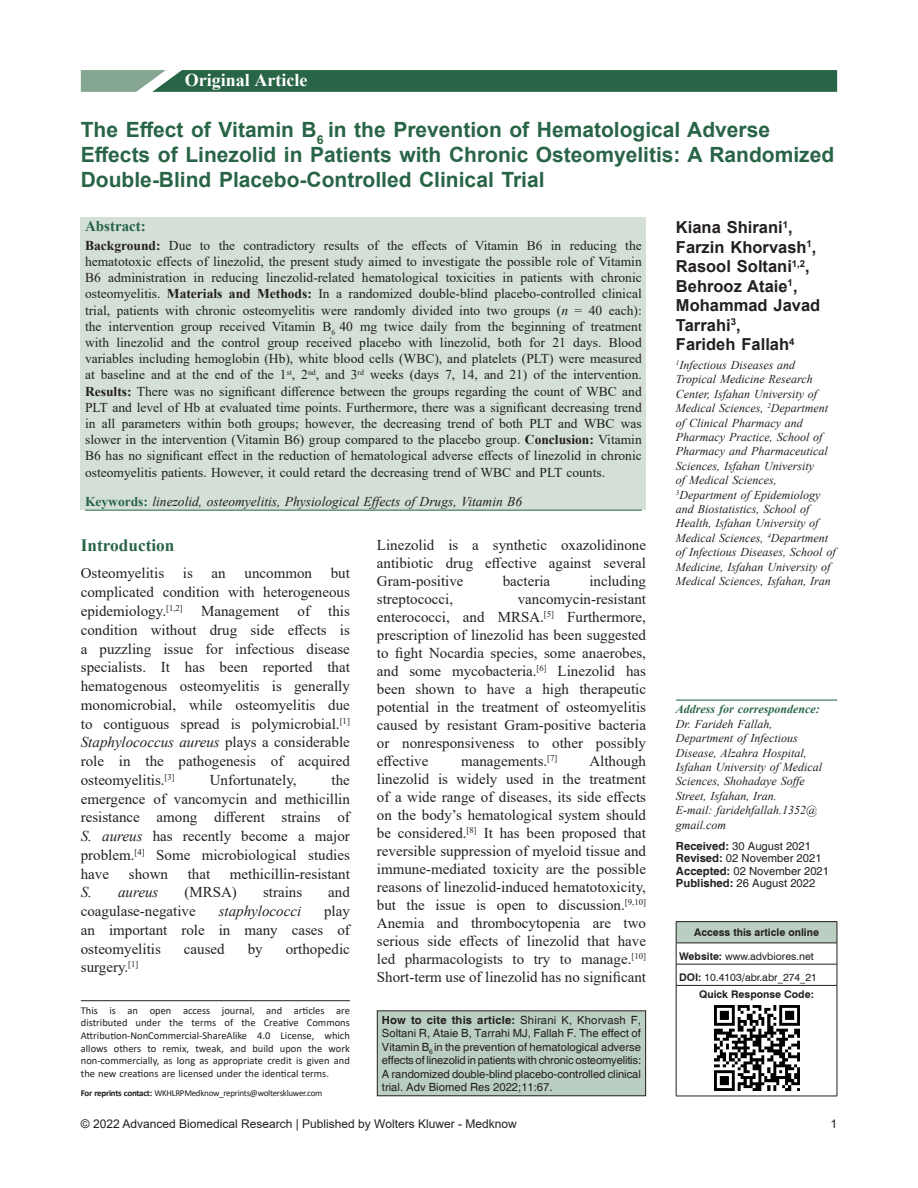
<style>
.page{position:relative;width:918px;height:1188px;background:#fff}
.page>*{position:absolute;margin:0;border:0;box-sizing:border-box;transform-origin:0 0}
.AT{font:700 21px/25.2px "Arial";color:#286446}
.AH{font:700 18px "Times New Roman";color:#fff}
.t1{font:700 17.25px "Times New Roman";color:#286446}
.AU{font:700 16.5px/19.5px "Arial";color:#231f20}
.TX{font:15px/18px "Times New Roman";color:#231f20;text-align:justify}
.TX-2{font:italic 15px "Times New Roman";color:#231f20}
.ABSH{font:700 15px "Times New Roman";color:#286446}
.ABS{font:13.5px/16.2px "Times New Roman";color:#231f20;text-align:justify}
.KWD{font:italic 13.5px "Times New Roman";color:#231f20}
.AFF{font:italic 12px/14.4px "Times New Roman";color:#231f20}
.ADD{font:italic 12px/14.4px "Times New Roman";color:#231f20}
.t2{font:12px "Arial";color:#231f20}
.HTC{font:11.25px/13.5px "Helvetica";letter-spacing:-.005em;color:#231f20;text-align:justify}
.HIS{font:11.25px "Helvetica";color:#231f20}
.OS{font:10.5px/12.6px "Calibri";color:#211d1e;text-align:justify}
.DOI{font:10.5px "Swiss 721 BT";color:#231f20}
.Website{font:10.5px "Swiss 721 BT";color:#231f20}
.ATAO{font:700 10.5px "Swiss 721 BT";color:#231f20}
.QRC{font:700 10.5px "Swiss 721 BT";color:#231f20}
.OS-2{font:9px "Calibri";letter-spacing:-.03em;color:#211d1e}
.s1{font-weight:700}
.s2{font-style:italic}
.s3{font-weight:700;font-style:normal;color:#286446}
.s4{font-weight:700;color:#286446}
</style>
<div class="page">
<hr style="left:676px;top:700px;width:161px;height:1px;background:#286446">
<div style="left:81px;top:217px;width:565px;height:293px;background:#d3dfd7"></div>
<hr style="left:85px;top:510px;width:557px;height:1px;background:#286446">
<svg style="left:81px;top:70px;width:756px;height:22px;background:#376e52"></svg>
<div style="left:377px;top:1011px;width:269px;height:85px;background:#bacec1"></div>
<div style="left:377px;top:1010px;width:269px;height:86px;border:1px solid #231f20"></div>
<div style="left:676px;top:922px;width:161px;height:21px;background:#bacec1"></div>
<hr style="left:676px;top:943px;width:161px;height:1px;background:#231f20">
<hr style="left:676px;top:964px;width:161px;height:1px;background:#231f20">
<hr style="left:676px;top:985px;width:161px;height:1px;background:#231f20">
<hr style="left:676px;top:921px;width:161px;height:1px;background:#231f20">
<svg style="left:676px;top:922px;width:1px;height:63px"></svg>
<svg style="left:837px;top:922px;width:1px;height:63px"></svg>
<hr style="left:676px;top:986px;width:1px;height:110px;background:#231f20">
<hr style="left:837px;top:986px;width:1px;height:110px;background:#231f20">
<hr style="left:676px;top:1096px;width:161px;height:1px;background:#231f20">
<img style="left:714px;top:1005px;width:85px;height:85px">
<hr style="left:81px;top:1000px;width:269px;height:1px;background:#231f20">
<p class="AH" style="left:185px;top:67px;width:124px">Original Article</p>
<p class="AT" style="left:81px;top:117px;width:755px">The Effect of Vitamin B<sub>6</sub> in the Prevention of Hematological Adverse<br>Effects of Linezolid in Patients with Chronic Osteomyelitis: A Randomized<br>Double‑Blind Placebo‑Controlled Clinical Trial</p>
<p class="ABSH" style="left:85px;top:216px;width:62px">Abstract:</p>
<p class="ABS" style="left:85px;top:237px;width:558px"><span class="s1">Background:</span> Due to the contradictory results of the effects of Vitamin B6 in reducing the hematotoxic effects of linezolid, the present study aimed to investigate the possible role of Vitamin B6 administration in reducing linezolid‑related hematological toxicities in patients with chronic osteomyelitis. <span class="s1">Materials and Methods:</span> In a randomized double‑blind placebo‑controlled clinical trial, patients with chronic osteomyelitis were randomly divided into two groups (<span class="s2">n</span> = 40 each): the intervention group received Vitamin B<sub>6</sub> 40 mg twice daily from the beginning of treatment with linezolid and the control group received placebo with linezolid, both for 21 days. Blood variables including hemoglobin (Hb), white blood cells (WBC), and platelets (PLT) were measured at baseline and at the end of the 1<sup>st</sup>, 2<sup>nd</sup>, and 3<sup>rd</sup> weeks (days 7, 14, and 21) of the intervention.<br><span class="s1">Results:</span> There was no significant difference between the groups regarding the count of WBC and PLT and level of Hb at evaluated time points. Furthermore, there was a significant decreasing trend in all parameters within both groups; however, the decreasing trend of both PLT and WBC was slower in the intervention (Vitamin B6) group compared to the placebo group. <span class="s1">Conclusion:</span> Vitamin B6 has no significant effect in the reduction of hematological adverse effects of linezolid in chronic osteomyelitis patients. However, it could retard the decreasing trend of WBC and PLT counts.</p>
<p class="KWD" style="left:85px;top:492px;width:439px"><span class="s3">Keywords:</span> linezolid, osteomyelitis, Physiological Effects of Drugs, Vitamin B6</p>
<h1 class="t1" style="left:81px;top:533px;width:95px">Introduction</h1>
<p class="TX" style="left:81px;top:564px;width:271px;line-height:18.8px">Osteomyelitis is an uncommon but complicated condition with heterogeneous epidemiology.<sup>[1,2]</sup> Management of this condition without drug side effects is a puzzling issue for infectious disease specialists. It has been reported that hematogenous osteomyelitis is generally monomicrobial, while osteomyelitis due to contiguous spread is polymicrobial.<sup>[1] </sup><span class="s2">Staphylococcus aureus</span> plays a considerable role in the pathogenesis of acquired osteomyelitis.<sup>[3]</sup></p>
<p class="TX" style="left:81px;top:770px;width:271px;line-height:18.8px;text-indent:251px">the emergence of vancomycin and methicillin resistance among different strains of <span class="s2">S. aureus</span> has recently become a major problem.<sup>[4]</sup> Some microbiological studies have</p>
<p class="TX" style="left:210px;top:770px;width:88px">Unfortunately,</p>
<p class="TX" style="left:129px;top:864px;width:41px">shown</p>
<p class="TX" style="left:188px;top:864px;width:24px">that</p>
<p class="TX" style="left:230px;top:864px;width:122px">methicillin‑resistant</p>
<p class="TX-2" style="left:81px;top:882px;width:79px">S. aureus</p>
<p class="TX" style="left:184px;top:883px;width:54px">(MRSA)</p>
<p class="TX" style="left:263px;top:883px;width:41px">strains</p>
<p class="TX" style="left:328px;top:883px;width:23px">and</p>
<p class="TX" style="left:81px;top:902px;width:116px">coagulase‑negative</p>
<p class="TX-2" style="left:219px;top:901px;width:84px">staphylococci</p>
<p class="TX" style="left:81px;top:901px;width:271px;line-height:18.8px;text-indent:243px">play an important role in many cases of osteomyelitis</p>
<p class="TX" style="left:184px;top:939px;width:42px">caused</p>
<p class="TX" style="left:248px;top:939px;width:16px">by</p>
<p class="TX" style="left:286px;top:939px;width:66px">orthopedic</p>
<p class="TX" style="left:81px;top:958px;width:59px">surgery.<sup>[1]</sup></p>
<p class="OS" style="left:81px;top:1004px;width:271px">This is an open access journal, and articles are distributed under the terms of the Creative Commons Attribution‑NonCommercial‑ShareAlike 4.0 License, which allows others to remix, tweak, and build upon the work non‑commercially, as long as appropriate credit is given and the new creations are licensed under the identical terms.</p>
<p class="OS-2" style="left:81px;top:1087px;width:243px"><span class="s1">For reprints contact:</span> WKHLRPMedknow_reprints@wolterskluwer.com</p>
<p class="TX" style="left:377px;top:535px;width:271px">Linezolid is a synthetic oxazolidinone antibiotic drug effective against several Gram‑positive</p>
<p class="TX" style="left:503px;top:571px;width:49px">bacteria</p>
<p class="TX" style="left:589px;top:571px;width:58px">including</p>
<p class="TX" style="left:377px;top:589px;width:271px;text-indent:141px">vancomycin‑resistant enterococci, and MRSA.<sup>[5]</sup> Furthermore, prescription of linezolid has been suggested to fight Nocardia species, some anaerobes, and some mycobacteria.<sup>[6]</sup> Linezolid has been shown to have a high therapeutic potential in the treatment of osteomyelitis caused by resistant Gram‑positive bacteria or nonresponsiveness to other possibly effective</p>
<p class="TX" style="left:377px;top:589px;width:78px">streptococci,</p>
<p class="TX" style="left:461px;top:751px;width:98px">managements.<sup>[7]</sup></p>
<p class="TX" style="left:377px;top:751px;width:271px;text-indent:212px">Although linezolid is widely used in the treatment of a wide range of diseases, its side effects on the body’s hematological system should be considered.<sup>[8]</sup> It has been proposed that reversible suppression of myeloid tissue and immune‑mediated toxicity are the possible reasons of linezolid‑induced hematotoxicity, but the issue is open to discussion.<sup>[9,10] </sup>Anemia and thrombocytopenia are two serious side effects of linezolid that have led pharmacologists to try to manage.<sup>[10] </sup>Short‑term use of linezolid has no significant</p>
<p class="HTC" style="left:382px;top:1013px;width:261px"><span class="s1">How to cite this article:</span> Shirani K, Khorvash F, Soltani R, Ataie B, Tarrahi MJ, Fallah F. The effect of Vitamin B<sub>6</sub> in the prevention of hematological adverse effects of linezolid in patients with chronic osteomyelitis:<br>A randomized double‑blind placebo‑controlled clinical trial. Adv Biomed Res 2022;11:67.</p>
<p class="AU" style="left:676px;top:218px;width:146px">Kiana Shirani<sup>1</sup>,<br>Farzin Khorvash<sup>1</sup>,<br>Rasool Soltani<sup>1,2</sup>,<br>Behrooz Ataie<sup>1</sup>,<br>Mohammad Javad<br>Tarrahi<sup>3</sup>,<br>Farideh Fallah<sup>4</sup></p>
<p class="AFF" style="left:676px;top:357px;width:161px"><sup>1</sup>Infectious Diseases and<br>Tropical Medicine Research<br>Center, Isfahan University of<br>Medical Sciences, <sup>2</sup>Department of Clinical Pharmacy and<br>Pharmacy Practice, School of<br>Pharmacy and Pharmaceutical<br>Sciences, Isfahan University<br>of Medical Sciences,<br><sup>3</sup>Department of Epidemiology and Biostatistics, School of<br>Health, Isfahan University of<br>Medical Sciences, <sup>4</sup>Department of Infectious Diseases, School of<br>Medicine, Isfahan University of<br>Medical Sciences, Isfahan, Iran</p>
<p class="ADD" style="left:676px;top:702px;width:148px"><span class="s4">Address for correspondence:<br></span>Dr. Farideh Fallah,<br>Department of Infectious<br>Disease, Alzahra Hospital,<br>Isfahan University of Medical<br>Sciences, Shohadaye Soffe<br>Street, Isfahan, Iran.<br>E‑mail: faridehfallah.1352@ gmail.com</p>
<p class="HIS" style="left:676px;top:839px;width:137px"><span class="s1">Received:</span> 30 August 2021</p>
<p class="HIS" style="left:676px;top:852px;width:147px"><span class="s1">Revised:</span> 02 November 2021</p>
<p class="HIS" style="left:676px;top:864px;width:155px"><span class="s1">Accepted:</span> 02 November 2021</p>
<p class="HIS" style="left:676px;top:877px;width:141px"><span class="s1">Published:</span> 26 August 2022</p>
<p class="ATAO" style="left:694px;top:925px;width:126px">Access this article online</p>
<p class="Website" style="left:679px;top:949px;width:136px"><span class="s1">Website:</span> www.advbiores.net</p>
<p class="DOI" style="left:679px;top:970px;width:139px"><span class="s1">DOI:</span> 10.4103/abr.abr_274_21</p>
<p class="QRC" style="left:699px;top:987px;width:116px">Quick Response Code:</p>
<p class="t2" style="left:81px;top:1116px;width:437px">© 2022 Advanced Biomedical Research | Published by Wolters Kluwer - Medknow</p>
<p class="t2" style="left:830px;top:1116px;width:8px">1</p>
</div>
